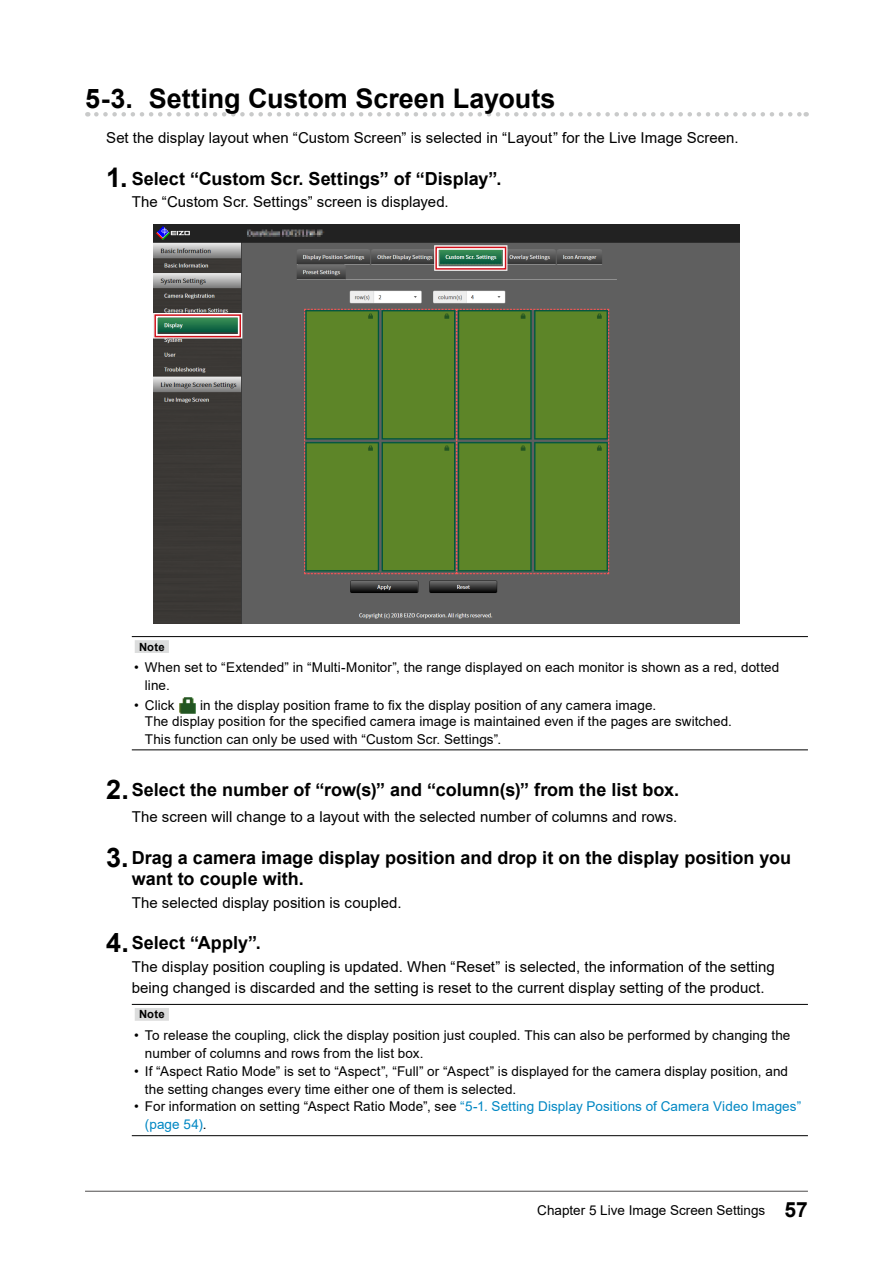
<style>
.page{position:relative;width:893px;height:1263px;background:#fff}
.page>*{position:absolute;margin:0;border:0;box-sizing:border-box;transform-origin:0 0}
.t1{font:700 27px "Arial";color:#000}
.t2{font:700 18px/21px "Arial";color:#000}
.t3{font:15px/21px "Arial";letter-spacing:.005em;color:#000}
.t4{font:13.5px/18px "Arial";letter-spacing:.005em;color:#000}
.t5{font:13.5px/18px "Arial";letter-spacing:.01em;color:#0087c3}
.t6{font:700 11.25px "Arial";letter-spacing:.02em;color:#000}
.s1{font-size:27px}
.s2{color:#000}
.s3{font-weight:700;font-size:21px}
</style>
<div class="page">
<hr style="left:85px;top:1191px;width:723px;height:1px;background:#595757">
<svg style="left:96px;top:112px;width:711px;height:5px"></svg>
<img style="left:153px;top:224px;width:587px;height:399px">
<div style="left:153px;top:313px;width:89px;height:25px;border:4px solid #fff"></div>
<div style="left:154px;top:314px;width:87px;height:23px;border:2px solid #d0121b"></div>
<div style="left:434px;top:245px;width:73px;height:26px;border:4px solid #fff"></div>
<div style="left:435px;top:247px;width:71px;height:23px;border:2px solid #d0121b"></div>
<hr style="left:132px;top:636px;width:676px;height:1px;background:#000">
<hr style="left:132px;top:749px;width:676px;height:1px;background:#000">
<div style="left:135px;top:640px;width:34px;height:13px;background:#dcdddd"></div>
<img style="left:179px;top:697px;width:17px;height:17px">
<hr style="left:132px;top:1004px;width:676px;height:1px;background:#000">
<hr style="left:132px;top:1135px;width:676px;height:1px;background:#000">
<div style="left:135px;top:1008px;width:34px;height:13px;background:#dcdddd"></div>
<h1 class="t1" style="left:85px;top:80px;width:472px">5-3. Setting Custom Screen Layouts</h1>
<p class="t3" style="left:106px;top:127px;width:634px">Set the display layout when “Custom Screen” is selected in “Layout” for the Live Image Screen.</p>
<h2 class="t2" style="left:106px;top:168px;width:397px"><span class="s1">1.</span> Select “Custom Scr. Settings” of “Display”.</h2>
<p class="t3" style="left:132px;top:192px;width:318px">The “Custom Scr. Settings” screen is displayed.</p>
<p class="t6" style="left:139px;top:639px;width:27px">Note</p>
<p class="t4" style="left:145px;top:658px;width:636px;text-indent:-11px">• When set to “Extended” in “Multi-Monitor”, the range displayed on each monitor is shown as a red, dotted line.</p>
<p class="t4" style="left:134px;top:696px;width:42px">• Click</p>
<p class="t4" style="left:145px;top:697px;width:588px;line-height:15.8px;text-indent:55px">in the display position frame to fix the display position of any camera image.<br>The display position for the specified camera image is maintained even if the pages are switched.</p>
<p class="t4" style="left:145px;top:730px;width:358px">This function can only be used with “Custom Scr. Settings”.</p>
<h2 class="t2" style="left:106px;top:780px;width:574px"><span class="s1">2.</span>Select the number of “row(s)” and “column(s)” from the list box.</h2>
<p class="t3" style="left:132px;top:806px;width:547px">The screen will change to a layout with the selected number of columns and rows.</p>
<h2 class="t2" style="left:132px;top:847px;width:661px;text-indent:-26px"><span class="s1">3.</span> Drag a camera image display position and drop it on the display position you want to couple with.</h2>
<p class="t3" style="left:132px;top:892px;width:271px">The selected display position is coupled.</p>
<h2 class="t2" style="left:106px;top:933px;width:156px"><span class="s1">4.</span>Select “Apply”.</h2>
<p class="t3" style="left:132px;top:956px;width:645px">The display position coupling is updated. When “Reset” is selected, the information of the setting being changed is discarded and the setting is reset to the current display setting of the product.</p>
<p class="t6" style="left:139px;top:1006px;width:27px">Note</p>
<p class="t4" style="left:145px;top:1026px;width:647px;text-indent:-11px">• To release the coupling, click the display position just coupled. This can also be performed by changing the number of columns and rows from the list box.</p>
<p class="t4" style="left:145px;top:1062px;width:645px;text-indent:-11px">• If “Aspect Ratio Mode” is set to “Aspect”, “Full” or “Aspect” is displayed for the camera display position, and the setting changes every time either one of them is selected.</p>
<p class="t5" style="left:145px;top:1098px;width:658px;text-indent:-11px"><span class="s2">• For information on setting “Aspect Ratio Mode”, see</span> “5-1. Setting Display Positions of Camera Video Images” (page 54)<span class="s2">.</span></p>
<p class="t4" style="left:537px;top:1201px;width:272px">Chapter 5 Live Image Screen Settings <span class="s3">57</span></p>
</div>
